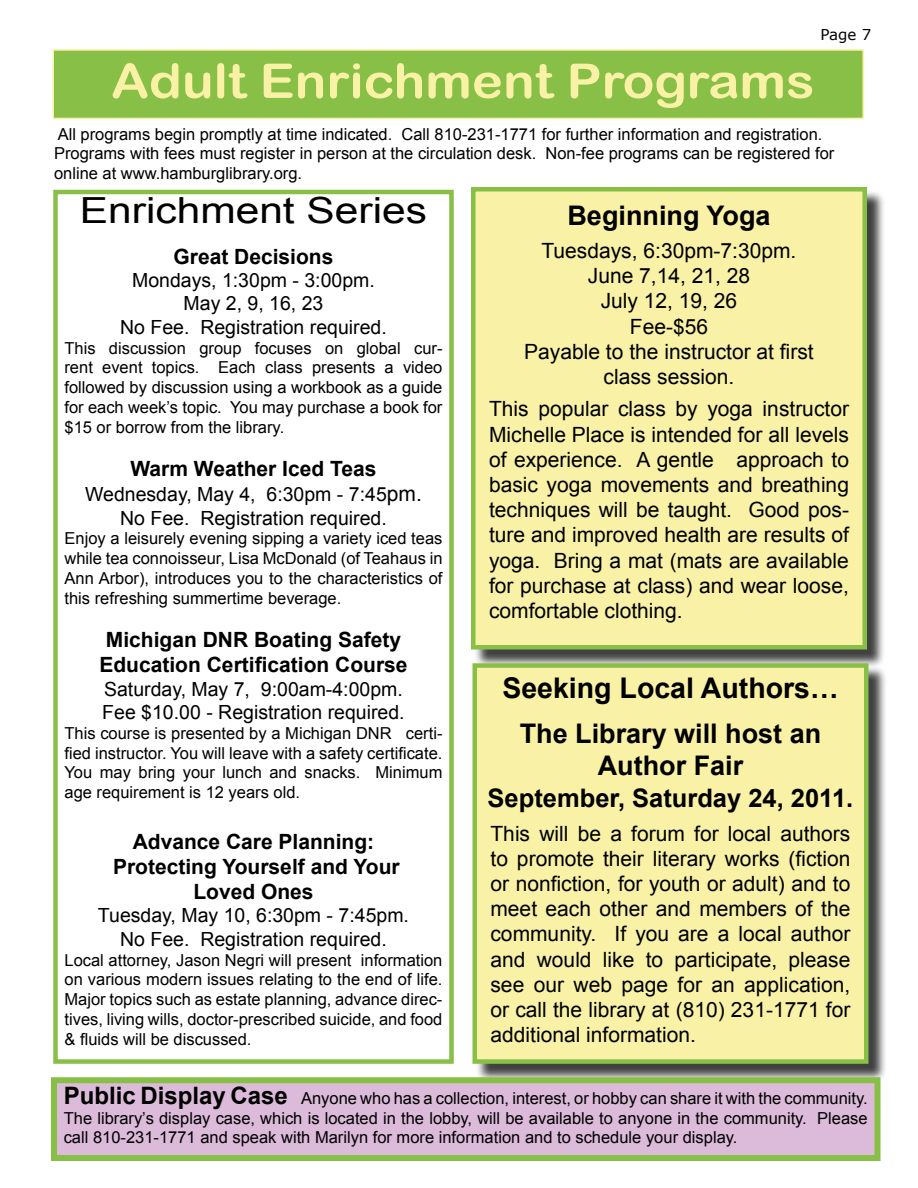
<style>
.page{position:relative;width:918px;height:1188px;background:#fff}
.page>*{position:absolute;margin:0;border:0;box-sizing:border-box;transform-origin:0 0}
.t1{font:47.85px "Arial Rounded MT Bold";color:#f9f1a6;scale:1.1 1}
.t2{font:36px "Arial";color:#000;scale:1.18 1}
.t3{font:700 28.5px "Arial";color:#000}
.t4{font:700 27px/32.4px "Arial";color:#000;text-align:center}
.t5{font:700 25.5px "Arial";color:#000}
.t6{font:21px/25.2px "Arial";color:#000;text-align:justify}
.t7{font:700 21px/25.2px "Arial";color:#000;text-align:center}
.t8{font:19.5px/23.4px "Arial";color:#000;text-align:center}
.t9{font:16.5px/19.8px "Arial";color:#000;text-align:justify}
.t10{font:15px "Verdana";color:#000}
.s1{font-size:21px}
.s2{font-weight:700;font-size:24px}
</style>
<div class="page">
<div style="left:53px;top:190px;width:401px;height:874px;border:4px solid #88bf47"></div>
<div style="left:52px;top:49px;width:812px;height:70px;background:#88bf47;border:2px solid #f9f1a6"></div>
<div style="left:473px;top:189px;width:412px;height:479px;background:#000;opacity:.75"></div>
<div style="left:473px;top:189px;width:392px;height:458px;background:#f9f1a6"></div>
<div style="left:471px;top:187px;width:396px;height:463px;border:4px solid #88bf47"></div>
<div style="left:475px;top:666px;width:412px;height:416px;background:#000;opacity:.75"></div>
<div style="left:475px;top:666px;width:391px;height:396px;background:#f9f1a6"></div>
<div style="left:472px;top:663px;width:396px;height:401px;border:4px solid #88bf47"></div>
<div style="left:54px;top:1080px;width:824px;height:78px;background:#dcbad9"></div>
<div style="left:51px;top:1077px;width:829px;height:84px;border:6px solid #88bf47"></div>
<h1 class="t1" style="left:111px;top:53px;width:641px">Adult Enrichment Programs</h1>
<p class="t10" style="left:821px;top:25px;width:52px">Page 7</p>
<p class="t9" style="left:54px;top:124px;width:782px;text-align:left">All programs begin promptly at time indicated. Call 810-231-1771 for further information and registration.<br>Programs with fees must register in person at the circulation desk. Non-fee programs can be registered for online at www.hamburglibrary.org.</p>
<h2 class="t2" style="left:80px;top:191px;width:296px">Enrichment Series</h2>
<p class="t7" style="left:174px;top:244px;width:161px">Great Decisions</p>
<p class="t8" style="left:120px;top:269px;width:268px">Mondays, 1:30pm - 3:00pm.<br>May 2, 9, 16, 23<br>No Fee. Registration required.</p>
<p class="t9" style="left:64px;top:338px;width:379px">This discussion group focuses on global cur&shy;rent event topics. Each class presents a video followed by discussion using a workbook as a guide for each week’s topic. You may purchase a book for $15 or borrow from the library.</p>
<p class="t7" style="left:131px;top:456px;width:247px">Warm Weather Iced Teas</p>
<p class="t8" style="left:85px;top:483px;width:338px">Wednesday, May 4, 6:30pm - 7:45<span class="s1">pm.<br></span>No Fee. Registration required.</p>
<p class="t9" style="left:64px;top:529px;width:380px">Enjoy a leisurely evening sipping a variety iced teas while tea connoisseur, Lisa McDonald (of Teahaus in Ann Arbor), introduces you to the characteristics of this refreshing summertime beverage.</p>
<p class="t7" style="left:99px;top:627px;width:310px">Michigan DNR Boating Safety<br>Education Certification Course</p>
<p class="t8" style="left:102px;top:677px;width:304px;text-align:left">Saturday, May 7, 9:00am-4:00pm.<br>Fee $10.00 - Registration required.</p>
<p class="t9" style="left:64px;top:723px;width:379px">This course is presented by a Michigan DNR certi&shy;fied instructor. You will leave with a safety certificate.<br>You may bring your lunch and snacks. Minimum age requirement is 12 years old.</p>
<p class="t7" style="left:113px;top:829px;width:288px">Advance Care Planning:<br>Protecting Yourself and Your<br>Loved Ones</p>
<p class="t8" style="left:98px;top:904px;width:313px">Tuesday, May 10, 6:30pm - 7:45pm.<br>No Fee. Registration required.</p>
<p class="t9" style="left:64px;top:950px;width:379px">Local attorney, Jason Negri will present information on various modern issues relating to the end of life.<br>Major topics such as estate planning, advance direc&shy;tives, living wills, doctor-prescribed suicide, and food &amp; fluids will be discussed.</p>
<h3 class="t4" style="left:567px;top:199px;width:205px">Beginning Yoga</h3>
<p class="t6" style="left:524px;top:238px;width:291px;text-align:center">Tuesdays, 6:30pm-7:30pm.<br>June 7,14, 21, 28<br>July 12, 19, 26<br>Fee-$56<br>Payable to the instructor at first class session.</p>
<p class="t6" style="left:489px;top:396px;width:362px">This popular class by yoga instructor Michelle Place is intended for all levels of experience. A gentle approach to basic yoga movements and breathing techniques will be taught. Good pos&shy;ture and improved health are results of yoga. Bring a mat (mats are available for purchase at class) and wear loose, comfortable clothing.</p>
<h3 class="t3" style="left:502px;top:672px;width:338px">Seeking Local Authors…</h3>
<h3 class="t4" style="left:520px;top:717px;width:303px">The Library will host an<br>Author Fair</h3>
<h3 class="t5" style="left:488px;top:784px;width:367px">September, Saturday 24, 2011.</h3>
<p class="t6" style="left:490px;top:821px;width:362px">This will be a forum for local authors to promote their literary works (fiction or nonfiction, for youth or adult) and to meet each other and members of the community. If you are a local author and would like to participate, please see our web page for an application, or call the library at (810) 231-1771 for additional information.</p>
<p class="t9" style="left:64px;top:1088px;width:805px"><span class="s2">Public Display Case</span> Anyone who has a collection, interest, or hobby can share it with the community.<br>The library’s display case, which is located in the lobby, will be available to anyone in the community. Please call 810-231-1771 and speak with Marilyn for more information and to schedule your display.</p>
</div>
